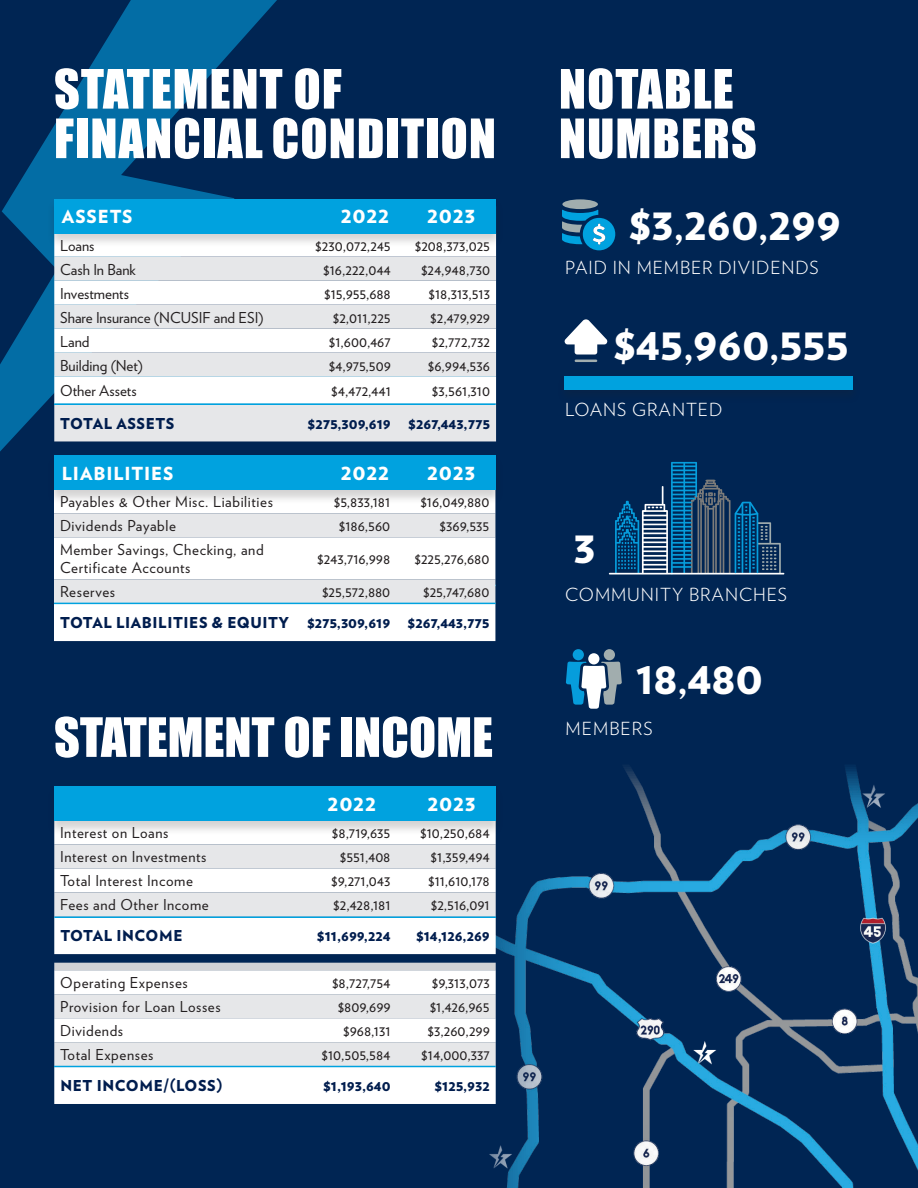
<style>
.page{position:relative;width:918px;height:1188px;background:#002553}
.page>*{position:absolute;margin:0;border:0;box-sizing:border-box;transform-origin:0 0}
.t1{font:50.1px/49.5px "Impact";letter-spacing:.02em;color:#fff}
.t2{font:50.1px "Impact";color:#fff}
.t3{font:900 37.5px "Verlag";color:#fff}
.t4{font:300 18px "Verlag";letter-spacing:.05em;color:#fff}
.t5{font:900 18px "Verlag";letter-spacing:.05em;color:#fff}
.t6{font:700 18px "Open Sans";color:#fff}
.t7{font:15px/18px "Verlag";letter-spacing:.035em;color:#231f20}
.t8{font:900 15px "Verlag";letter-spacing:.04em;color:#001d4e}
.t9{font:15px "Verlag";color:#231f20}
</style>
<div class="page">
<svg style="left:0;top:0;width:338px;height:456px"></svg>
<hr style="left:54px;top:585px;width:442px;height:1px;background:#00a2df">
<svg style="left:54px;top:505px;width:441px;height:136px;background:#f4f5f6"></svg>
<hr style="left:54px;top:603px;width:442px;height:1px;background:#00a2df">
<svg style="left:54px;top:248px;width:442px;height:9px;background:#f7f9fa"></svg>
<svg style="left:54px;top:257px;width:442px;height:184px;background:#edeff0"></svg>
<div style="left:47px;top:199px;width:457px;height:49px;background:#231f20;opacity:.2"></div>
<div style="left:54px;top:199px;width:442px;height:34px;background:#00a2df"></div>
<div style="left:47px;top:456px;width:457px;height:49px;background:#231f20;opacity:.2"></div>
<div style="left:54px;top:456px;width:442px;height:34px;background:#00a2df"></div>
<hr style="left:54px;top:404px;width:442px;height:1px;background:#00a2df">
<img style="left:446px;top:767px;width:472px;height:421px">
<div style="left:557px;top:375px;width:304px;height:29px;background:#02244f"></div>
<div style="left:564px;top:376px;width:289px;height:14px;background:#00a2df"></div>
<svg style="left:564px;top:319px;width:44px;height:36px"></svg>
<hr style="left:575px;top:360px;width:22px;height:2px;background:#a1adae">
<div style="left:604px;top:649px;width:11px;height:11px;background:#a1adae;border-radius:50%"></div>
<div style="left:573px;top:649px;width:11px;height:11px;background:#069ddc;border-radius:50%"></div>
<svg style="left:566px;top:653px;width:56px;height:56px"></svg>
<hr style="left:609px;top:573px;width:175px;height:2px;background:#fff">
<svg style="left:615px;top:462px;width:166px;height:113px"></svg>
<div style="left:562px;top:199px;width:36px;height:10px;background:#a1adae;border-radius:50%"></div>
<svg style="left:562px;top:210px;width:53px;height:40px"></svg>
<div style="left:54px;top:835px;width:442px;height:119px;background:#fff"></div>
<svg style="left:54px;top:844px;width:442px;height:72px;background:#ebecee"></svg>
<svg style="left:54px;top:970px;width:442px;height:134px;background:#f3f4f5"></svg>
<hr style="left:54px;top:916px;width:442px;height:2px;background:#00a2df">
<hr style="left:54px;top:1066px;width:442px;height:1px;background:#00a2df">
<div style="left:54px;top:963px;width:442px;height:7px;background:#d1d2d4"></div>
<div style="left:47px;top:786px;width:457px;height:49px;background:#231f20;opacity:.2"></div>
<div style="left:54px;top:786px;width:442px;height:35px;background:#00a2df"></div>
<h1 class="t1" style="left:54px;top:63px;width:444px">STATEMENT OF<br>FINANCIAL CONDITION</h1>
<p class="t5" style="left:62px;top:202px;width:72px">ASSETS</p>
<p class="t5" style="left:341px;top:202px;width:50px">2022</p>
<p class="t5" style="left:427px;top:202px;width:50px">2023</p>
<p class="t5" style="left:60px;top:205px;width:68px">ASSETS</p>
<p class="t5" style="left:355px;top:205px;width:37px">2021</p>
<p class="t5" style="left:453px;top:205px;width:39px">2023</p>
<p class="t7" style="left:60px;top:236px;width:36px">Loans</p>
<p class="t7" style="left:315px;top:236px;width:77px">$230,072,245</p>
<p class="t7" style="left:415px;top:236px;width:77px">$208,373,025</p>
<p class="t9" style="left:60px;top:258px;width:77px">Cash In Bank</p>
<p class="t7" style="left:323px;top:260px;width:69px">$16,222,044</p>
<p class="t7" style="left:421px;top:260px;width:71px">$24,948,730</p>
<p class="t9" style="left:60px;top:282px;width:70px">Investments</p>
<p class="t7" style="left:324px;top:284px;width:68px">$15,955,688</p>
<p class="t7" style="left:428px;top:284px;width:63px">$18,313,513</p>
<p class="t9" style="left:60px;top:306px;width:205px">Share Insurance (NCUSIF and ESI)</p>
<p class="t7" style="left:333px;top:308px;width:60px">$2,011,225</p>
<p class="t7" style="left:430px;top:308px;width:61px">$2,479,929</p>
<p class="t7" style="left:60px;top:332px;width:31px">Land</p>
<p class="t7" style="left:329px;top:332px;width:63px">$1,600,467</p>
<p class="t7" style="left:432px;top:332px;width:60px">$2,772,732</p>
<p class="t9" style="left:60px;top:354px;width:84px">Building (Net)</p>
<p class="t7" style="left:329px;top:356px;width:64px">$4,975,509</p>
<p class="t7" style="left:428px;top:356px;width:64px">$6,994,536</p>
<p class="t9" style="left:60px;top:380px;width:78px">Other Assets</p>
<p class="t7" style="left:331px;top:381px;width:61px">$4,472,441</p>
<p class="t7" style="left:432px;top:381px;width:60px">$3,561,310</p>
<p class="t8" style="left:60px;top:411px;width:116px">TOTAL ASSETS</p>
<p class="t8" style="left:308px;top:411px;width:184px">$275,309,619 $267,443,775</p>
<p class="t5" style="left:62px;top:459px;width:113px">LIABILITIES</p>
<p class="t5" style="left:341px;top:459px;width:50px">2022</p>
<p class="t5" style="left:427px;top:459px;width:50px">2023</p>
<p class="t6" style="left:60px;top:464px;width:101px">LIABILITIES</p>
<p class="t6" style="left:349px;top:464px;width:43px">2022</p>
<p class="t6" style="left:448px;top:464px;width:43px">2023</p>
<p class="t7" style="left:60px;top:492px;width:214px">Payables &amp; Other Misc. Liabilities</p>
<p class="t7" style="left:334px;top:492px;width:58px">$5,833,181</p>
<p class="t7" style="left:420px;top:492px;width:71px">$16,049,880</p>
<p class="t7" style="left:60px;top:516px;width:117px">Dividends Payable</p>
<p class="t7" style="left:339px;top:516px;width:53px">$186,560</p>
<p class="t7" style="left:440px;top:516px;width:51px">$369,535</p>
<p class="t7" style="left:60px;top:540px;width:205px">Member Savings, Checking, and<br>Certificate Accounts</p>
<p class="t7" style="left:317px;top:549px;width:75px">$243,716,998</p>
<p class="t7" style="left:414px;top:549px;width:76px">$225,276,680</p>
<p class="t7" style="left:60px;top:582px;width:57px">Reserves</p>
<p class="t7" style="left:322px;top:582px;width:70px">$25,572,880</p>
<p class="t7" style="left:423px;top:582px;width:68px">$25,747,680</p>
<p class="t8" style="left:60px;top:610px;width:431px">TOTAL LIABILITIES &amp; EQUITY $275,309,619 $267,443,775</p>
<h1 class="t2" style="left:54px;top:698px;width:441px">STATEMENT OF INCOME</h1>
<p class="t5" style="left:328px;top:789px;width:50px">2022</p>
<p class="t5" style="left:427px;top:789px;width:50px">2023</p>
<p class="t6" style="left:349px;top:794px;width:43px">2022</p>
<p class="t6" style="left:449px;top:794px;width:43px">2021</p>
<p class="t7" style="left:60px;top:823px;width:110px">Interest on Loans</p>
<p class="t7" style="left:332px;top:823px;width:60px">$8,719,635</p>
<p class="t7" style="left:420px;top:823px;width:71px">$10,250,684</p>
<p class="t7" style="left:60px;top:847px;width:148px">Interest on Investments</p>
<p class="t7" style="left:340px;top:847px;width:52px">$551,408</p>
<p class="t7" style="left:431px;top:847px;width:61px">$1,359,494</p>
<p class="t7" style="left:60px;top:871px;width:134px">Total Interest Income</p>
<p class="t7" style="left:331px;top:871px;width:61px">$9,271,043</p>
<p class="t7" style="left:428px;top:871px;width:63px">$11,610,178</p>
<p class="t7" style="left:60px;top:895px;width:150px">Fees and Other Income</p>
<p class="t7" style="left:333px;top:895px;width:59px">$2,428,181</p>
<p class="t7" style="left:431px;top:895px;width:60px">$2,516,091</p>
<p class="t8" style="left:60px;top:923px;width:124px">TOTAL INCOME</p>
<p class="t8" style="left:317px;top:923px;width:75px">$11,699,224</p>
<p class="t8" style="left:416px;top:923px;width:75px">$14,126,269</p>
<p class="t7" style="left:60px;top:973px;width:129px">Operating Expenses</p>
<p class="t7" style="left:332px;top:973px;width:60px">$8,727,754</p>
<p class="t7" style="left:432px;top:973px;width:59px">$9,313,073</p>
<p class="t7" style="left:60px;top:997px;width:162px">Provision for Loan Losses</p>
<p class="t7" style="left:338px;top:997px;width:54px">$809,699</p>
<p class="t7" style="left:430px;top:997px;width:62px">$1,426,965</p>
<p class="t7" style="left:60px;top:1021px;width:64px">Dividends</p>
<p class="t7" style="left:343px;top:1021px;width:49px">$968,131</p>
<p class="t7" style="left:428px;top:1021px;width:64px">$3,260,299</p>
<p class="t7" style="left:60px;top:1045px;width:95px">Total Expenses</p>
<p class="t7" style="left:322px;top:1045px;width:70px">$10,505,584</p>
<p class="t7" style="left:421px;top:1045px;width:70px">$14,000,337</p>
<p class="t8" style="left:60px;top:1073px;width:164px">NET INCOME/(LOSS)</p>
<p class="t8" style="left:323px;top:1073px;width:69px">$1,193,640</p>
<p class="t8" style="left:434px;top:1073px;width:57px">$125,932</p>
<h1 class="t1" style="left:559px;top:63px;width:199px">NOTABLE<br>NUMBERS</h1>
<h2 class="t3" style="left:629px;top:195px;width:213px">$3,260,299</h2>
<p class="t4" style="left:565px;top:254px;width:255px">PAID IN MEMBER DIVIDENDS</p>
<h2 class="t3" style="left:614px;top:315px;width:236px">$45,960,555</h2>
<p class="t4" style="left:565px;top:396px;width:159px">LOANS GRANTED</p>
<h2 class="t3" style="left:573px;top:518px;width:24px">3</h2>
<p class="t4" style="left:565px;top:581px;width:223px">COMMUNITY BRANCHES</p>
<h2 class="t3" style="left:636px;top:649px;width:129px">18,480</h2>
<p class="t4" style="left:566px;top:716px;width:89px">MEMBERS</p>
</div>
